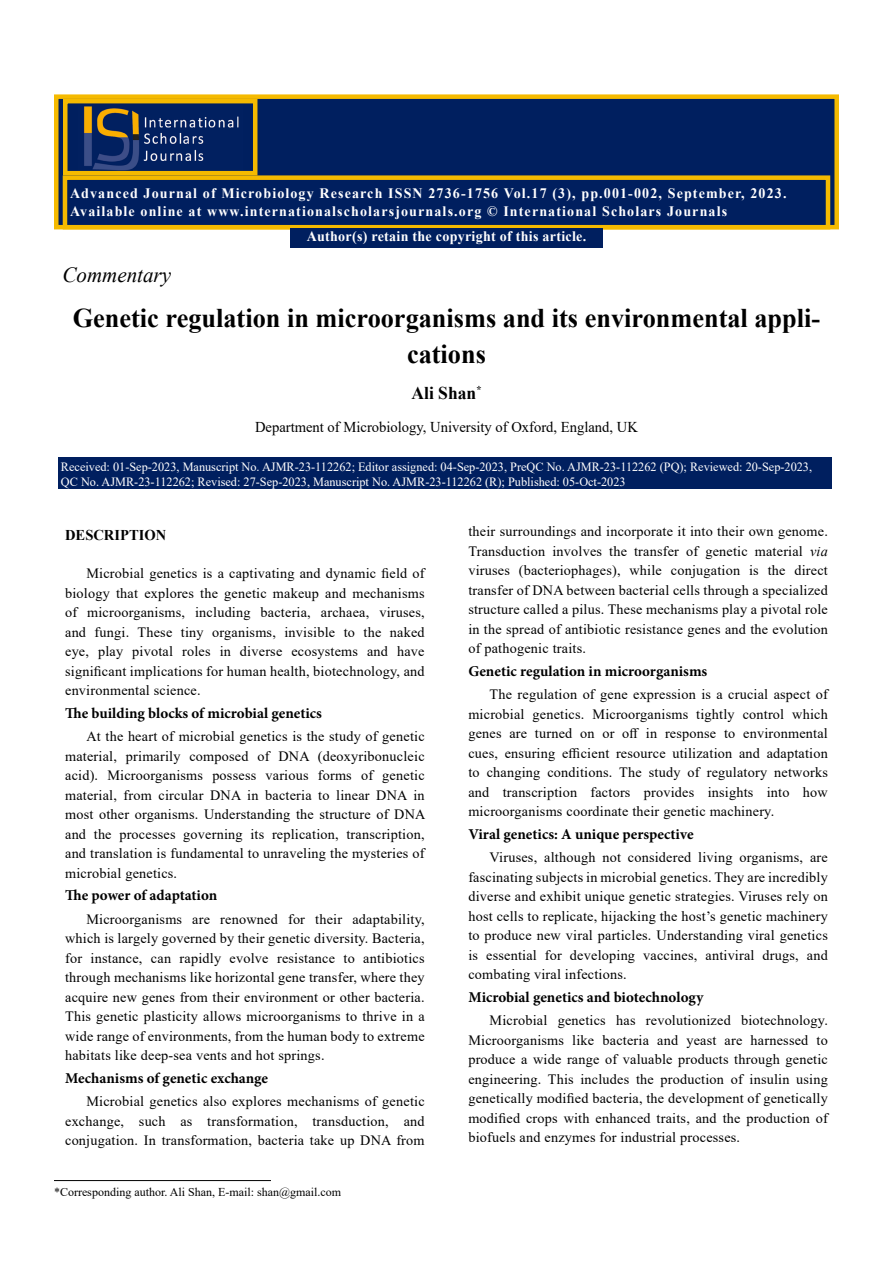
<style>
.page{position:relative;width:893px;height:1263px;background:#fff}
.page>*{position:absolute;margin:0;border:0;box-sizing:border-box;transform-origin:0 0}
.t1{font:700 27px/35.4px "Times New Roman";color:#000;text-align:center}
.t2{font:italic 21.6px "Times New Roman";color:#000}
.t3{font:700 18px "Times New Roman";color:#000}
.t4{font:700 15px "Minion Pro";color:#000}
.t5{font:15px "Times New Roman";color:#000}
.t6{font:700 15px "Times New Roman";color:#000}
.t7{font:700 14.4px/17.2px "Times New Roman";letter-spacing:.08em;color:#fff}
.t8{font:700 14.4px "Times New Roman";letter-spacing:.02em;color:#fff}
.t9{font:14.25px/19.5px "Times New Roman";letter-spacing:.015em;color:#000;text-align:justify}
.t10{font:12.6px/15.1px "Times New Roman";color:#fff}
.t11{font:12px "Times New Roman";color:#000}
.s1{font-style:italic}
</style>
<div class="page">
<div style="left:54px;top:94px;width:785px;height:135px;background:#001f5f;border:4px solid #f5ba00"></div>
<div style="left:63px;top:175px;width:767px;height:54px;background:#001f5f;border:4px solid #f5ba00"></div>
<img style="left:84px;top:106px;width:155px;height:64px">
<div style="left:63px;top:99px;width:194px;height:76px;border:4px solid #f5ba00"></div>
<div style="left:290px;top:228px;width:313px;height:20px;background:#001f5f"></div>
<div style="left:58px;top:457px;width:773px;height:32px;background:#001f5f"></div>
<hr style="left:54px;top:1180px;width:217px;height:1px;background:#000">
<p class="t7" style="left:70px;top:184px;width:718px">Advanced Journal of Microbiology Research ISSN 2736-1756 Vol.17 (3), pp.001-002, September, 2023.<br>Available online at www.internationalscholarsjournals.org © International Scholars Journals</p>
<p class="t8" style="left:307px;top:225px;width:281px">Author(s) retain the copyright of this article.</p>
<p class="t2" style="left:62px;top:260px;width:110px">Commentary</p>
<p class="t1" style="left:73px;top:300px;width:749px">Genetic regulation in microorganisms and its environmental appli&shy;cations</p>
<p class="t3" style="left:411px;top:380px;width:71px">Ali Shan<sup>*</sup></p>
<p class="t5" style="left:255px;top:417px;width:384px">Department of Microbiology, University of Oxford, England, UK</p>
<p class="t10" style="left:61px;top:458px;width:753px">Received: 01-Sep-2023, Manuscript No. AJMR-23-112262; Editor assigned: 04-Sep-2023, PreQC No. AJMR-23-112262 (PQ); Reviewed: 20-Sep-2023,<br>QC No. AJMR-23-112262; Revised: 27-Sep-2023, Manuscript No. AJMR-23-112262 (R); Published: 05-Oct-2023</p>
<p class="t6" style="left:65px;top:524px;width:103px">DESCRIPTION</p>
<p class="t9" style="left:65px;top:563px;width:361px;text-indent:21px">Microbial genetics is a captivating and dynamic field of biology that explores the genetic makeup and mechanisms of microorganisms, including bacteria, archaea, viruses, and fungi. These tiny organisms, invisible to the naked eye, play pivotal roles in diverse ecosystems and have significant implications for human health, biotechnology, and environmental science.</p>
<p class="t4" style="left:65px;top:702px;width:258px">The building blocks of microbial genetics</p>
<p class="t9" style="left:65px;top:726px;width:362px;text-indent:21px">At the heart of microbial genetics is the study of genetic material, primarily composed of DNA (deoxyribonucleic acid). Microorganisms possess various forms of genetic material, from circular DNA in bacteria to linear DNA in most other organisms. Understanding the structure of DNA and the processes governing its replication, transcription, and translation is fundamental to unraveling the mysteries of microbial genetics.</p>
<p class="t4" style="left:65px;top:885px;width:154px">The power of adaptation</p>
<p class="t9" style="left:65px;top:909px;width:361px;text-indent:21px">Microorganisms are renowned for their adaptability, which is largely governed by their genetic diversity. Bacteria, for instance, can rapidly evolve resistance to antibiotics through mechanisms like horizontal gene transfer, where they acquire new genes from their environment or other bacteria.<br>This genetic plasticity allows microorganisms to thrive in a wide range of environments, from the human body to extreme habitats like deep-sea vents and hot springs.</p>
<p class="t4" style="left:65px;top:1067px;width:204px">Mechanisms of genetic exchange</p>
<p class="t9" style="left:65px;top:1091px;width:361px;text-indent:21px">Microbial genetics also explores mechanisms of genetic exchange, such as transformation, transduction, and conjugation. In transformation, bacteria take up DNA from</p>
<p class="t11" style="left:54px;top:1184px;width:289px">*Corresponding author. Ali Shan, E-mail: shan@gmail.com</p>
<p class="t9" style="left:468px;top:521px;width:361px">their surroundings and incorporate it into their own genome.<br>Transduction involves the transfer of genetic material <span class="s1">via </span>viruses (bacteriophages), while conjugation is the direct transfer of DNA between bacterial cells through a specialized structure called a pilus. These mechanisms play a pivotal role in the spread of antibiotic resistance genes and the evolution of pathogenic traits.</p>
<p class="t4" style="left:468px;top:660px;width:241px">Genetic regulation in microorganisms</p>
<p class="t9" style="left:468px;top:684px;width:361px;text-indent:21px">The regulation of gene expression is a crucial aspect of microbial genetics. Microorganisms tightly control which genes are turned on or off in response to environmental cues, ensuring efficient resource utilization and adaptation to changing conditions. The study of regulatory networks and transcription factors provides insights into how microorganisms coordinate their genetic machinery.</p>
<p class="t4" style="left:468px;top:823px;width:227px">Viral genetics: A unique perspective</p>
<p class="t9" style="left:468px;top:847px;width:361px;text-indent:21px">Viruses, although not considered living organisms, are fascinating subjects in microbial genetics. They are incredibly diverse and exhibit unique genetic strategies. Viruses rely on host cells to replicate, hijacking the host’s genetic machinery to produce new viral particles. Understanding viral genetics is essential for developing vaccines, antiviral drugs, and combating viral infections.</p>
<p class="t4" style="left:468px;top:986px;width:236px">Microbial genetics and biotechnology</p>
<p class="t9" style="left:468px;top:1010px;width:361px;text-indent:21px">Microbial genetics has revolutionized biotechnology.<br>Microorganisms like bacteria and yeast are harnessed to produce a wide range of valuable products through genetic engineering. This includes the production of insulin using genetically modified bacteria, the development of genetically modified crops with enhanced traits, and the production of biofuels and enzymes for industrial processes.</p>
</div>
